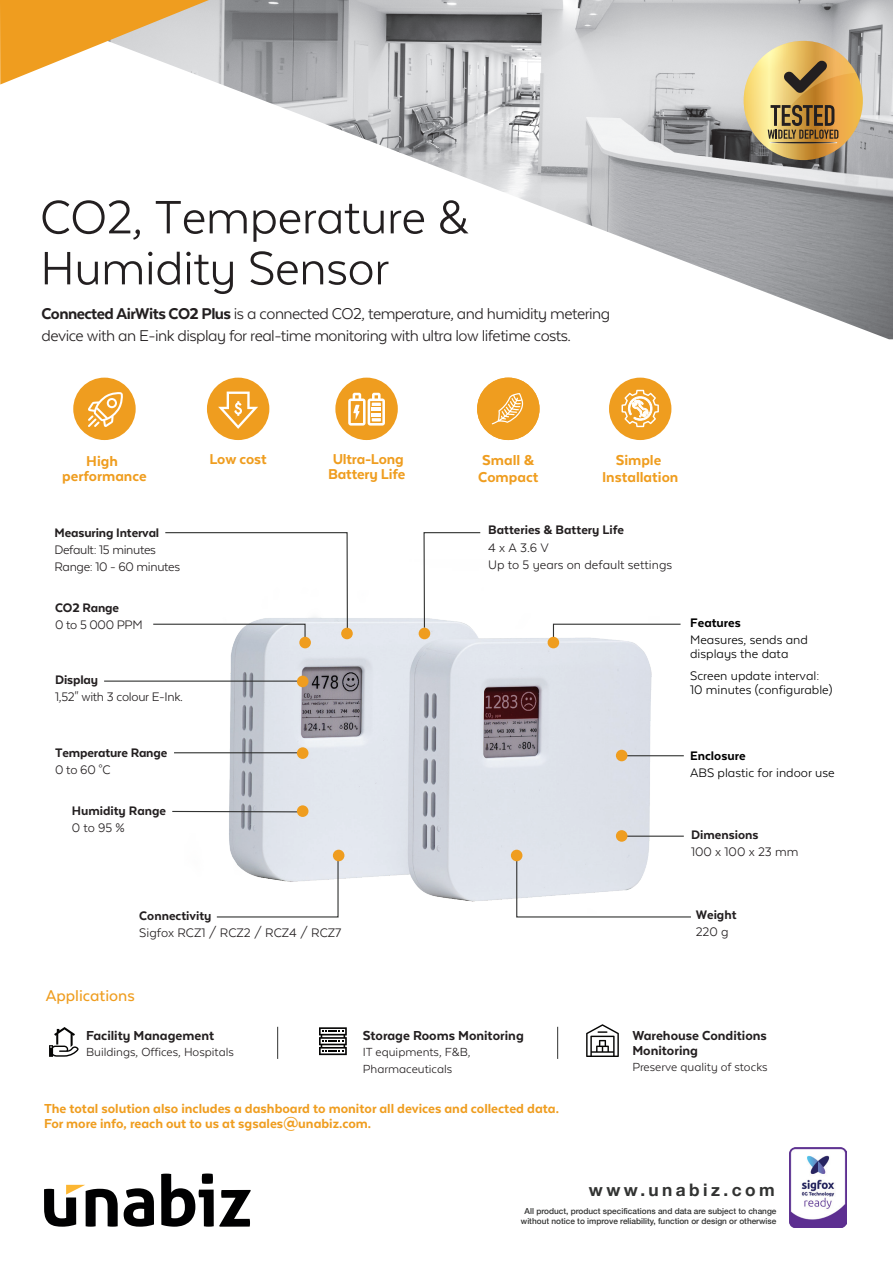
<style>
.page{position:relative;width:893px;height:1263px;background:#fff}
.page>*{position:absolute;margin:0;border:0;box-sizing:border-box;transform-origin:0 0}
.t1{font:54px/51px "Texta Alt";letter-spacing:-.01em;color:#231f20}
.t2{font:18px/21.6px "Texta Alt";letter-spacing:-.03em;color:#231f20}
.t3{font:500 18px "Texta Alt";color:#ef9d1f}
.t4{font:700 17.25px "Helvetica Neue";letter-spacing:.2em;color:#323332}
.t5{font:800 16.5px/15px "Texta Alt";color:#ef9d1f}
.t6{font:800 15px/15px "Texta Alt";color:#ef9d1f}
.t7{font:800 15px/15px "Texta Alt";color:#231f20}
.t8{font:800 14.25px "Texta Alt";color:#231f20}
.t9{font:14.25px/17.1px "Texta Alt";color:#231f20}
.t10{font:14.25px/13.5px "Texta Alt";color:#000001}
.t11{font:14.25px/17.1px "Texta Alt";letter-spacing:-.025em;color:#231f20}
.t12{font:14.25px "Texta Alt";letter-spacing:-.02em;color:#231f20}
.t13{font:800 14.25px "Texta Alt";color:#000001}
.t14{font:13.5px/16.2px "Texta Alt";color:#231f20}
.t15{font:500 8.25px/10.5px "Helvetica Neue";color:#323332;text-align:center}
.s1{font-weight:800}
</style>
<div class="page">
<img style="left:185px;top:618px;width:499px;height:284px">
<img style="left:209px;top:0;width:684px;height:339px">
<svg style="left:744px;top:41px;width:119px;height:119px"></svg>
<svg style="left:124px;top:1188px;width:30px;height:39px"></svg>
<svg style="left:161px;top:1173px;width:90px;height:54px"></svg>
<svg style="left:44px;top:1185px;width:74px;height:42px"></svg>
<svg style="left:423px;top:532px;width:58px;height:97px"></svg>
<div style="left:419px;top:628px;width:11px;height:11px;background:#ef9d1f;border-radius:50%"></div>
<hr style="left:172px;top:811px;width:129px;height:1px;background:#323332">
<div style="left:297px;top:805px;width:11px;height:12px;background:#ef9d1f;border-radius:50%"></div>
<hr style="left:620px;top:755px;width:64px;height:1px;background:#323332">
<div style="left:616px;top:750px;width:11px;height:11px;background:#ef9d1f;border-radius:50%"></div>
<hr style="left:620px;top:836px;width:64px;height:1px;background:#323332">
<div style="left:616px;top:830px;width:11px;height:12px;background:#ef9d1f;border-radius:50%"></div>
<svg style="left:0;top:0;width:209px;height:85px"></svg>
<svg style="left:744px;top:41px;width:112px;height:109px"></svg>
<div style="left:335px;top:378px;width:63px;height:62px;background:#ef9d1f;border-radius:50%"></div>
<svg style="left:348px;top:393px;width:37px;height:33px"></svg>
<div style="left:207px;top:378px;width:62px;height:62px;background:#ef9d1f;border-radius:50%"></div>
<svg style="left:218px;top:392px;width:40px;height:37px"></svg>
<div style="left:477px;top:378px;width:62px;height:62px;background:#ef9d1f;border-radius:50%"></div>
<svg style="left:492px;top:386px;width:47px;height:38px"></svg>
<div style="left:609px;top:378px;width:62px;height:62px;background:#ef9d1f;border-radius:50%"></div>
<svg style="left:621px;top:390px;width:38px;height:37px"></svg>
<div style="left:73px;top:378px;width:63px;height:62px;background:#ef9d1f;border-radius:50%"></div>
<svg style="left:88px;top:392px;width:35px;height:35px"></svg>
<hr style="left:174px;top:752px;width:129px;height:1px;background:#323332">
<div style="left:297px;top:747px;width:11px;height:12px;background:#ef9d1f;border-radius:50%"></div>
<hr style="left:104px;top:680px;width:201px;height:2px;background:#323332">
<div style="left:297px;top:676px;width:11px;height:11px;background:#ef9d1f;border-radius:50%"></div>
<div style="left:341px;top:628px;width:12px;height:11px;background:#ef9d1f;border-radius:50%"></div>
<svg style="left:49px;top:1027px;width:30px;height:30px"></svg>
<svg style="left:319px;top:1027px;width:28px;height:28px"></svg>
<svg style="left:586px;top:1024px;width:33px;height:33px"></svg>
<svg style="left:153px;top:532px;width:195px;height:113px"></svg>
<div style="left:299px;top:637px;width:12px;height:11px;background:#ef9d1f;border-radius:50%"></div>
<svg style="left:552px;top:623px;width:130px;height:22px"></svg>
<div style="left:548px;top:637px;width:11px;height:11px;background:#ef9d1f;border-radius:50%"></div>
<svg style="left:216px;top:854px;width:123px;height:64px"></svg>
<div style="left:333px;top:850px;width:11px;height:11px;background:#ef9d1f;border-radius:50%"></div>
<svg style="left:516px;top:854px;width:175px;height:64px"></svg>
<div style="left:511px;top:850px;width:11px;height:11px;background:#ef9d1f;border-radius:50%"></div>
<img style="left:790px;top:1147px;width:56px;height:80px">
<h1 class="t1" style="left:40px;top:191px;width:430px">CO2, Temperature &amp;<br>Humidity Sensor</h1>
<p class="t2" style="left:41px;top:303px;width:570px"><span class="s1">Connected AirWits CO2 Plus</span> is a connected CO2, temperature, and humidity metering device with an E-ink display for real-time monitoring with ultra low lifetime costs.</p>
<p class="t5" style="left:62px;top:453px;width:86px;text-align:center">High performance</p>
<p class="t8" style="left:55px;top:525px;width:106px">Measuring Interval</p>
<p class="t11" style="left:54px;top:541px;width:127px">Default: 15 minutes<br>Range: 10 - 60 minutes</p>
<p class="t8" style="left:55px;top:600px;width:66px">CO2 Range</p>
<p class="t9" style="left:55px;top:616px;width:89px">0 to 5 000 PPM</p>
<p class="t8" style="left:55px;top:672px;width:45px">Display</p>
<p class="t12" style="left:55px;top:690px;width:129px">1,52" with 3 colour E-Ink.</p>
<p class="t8" style="left:55px;top:745px;width:114px">Temperature Range</p>
<p class="t9" style="left:55px;top:761px;width:57px">0 to 60 °C</p>
<p class="t8" style="left:72px;top:803px;width:96px">Humidity Range</p>
<p class="t9" style="left:72px;top:819px;width:55px">0 to 95 %</p>
<p class="t5" style="left:328px;top:451px;width:79px">Ultra-Long<br>Battery Life</p>
<p class="t5" style="left:209px;top:451px;width:59px">Low cost</p>
<p class="t5" style="left:478px;top:452px;width:62px;line-height:16.5px">Small &amp;<br>Compact</p>
<p class="t5" style="left:602px;top:452px;width:78px;line-height:16.5px;text-align:center">Simple<br>Installation</p>
<p class="t8" style="left:488px;top:523px;width:138px">Batteries &amp; Battery Life</p>
<p class="t9" style="left:488px;top:539px;width:186px">4 x A 3.6 V<br>Up to 5 years on default settings</p>
<p class="t13" style="left:690px;top:616px;width:52px">Features</p>
<p class="t10" style="left:690px;top:633px;width:119px">Measures, sends and displays the data</p>
<p class="t10" style="left:690px;top:669px;width:144px">Screen update interval:<br>10 minutes (configurable)</p>
<p class="t13" style="left:690px;top:748px;width:57px">Enclosure</p>
<p class="t10" style="left:690px;top:766px;width:146px">ABS plastic for indoor use</p>
<p class="t8" style="left:691px;top:827px;width:69px">Dimensions</p>
<p class="t9" style="left:691px;top:843px;width:109px">100 x 100 x 23 mm</p>
<p class="t8" style="left:139px;top:908px;width:74px">Connectivity</p>
<p class="t9" style="left:139px;top:924px;width:203px">Sigfox RCZ1 / RCZ2 / RCZ4 / RCZ7</p>
<p class="t8" style="left:696px;top:907px;width:42px">Weight</p>
<p class="t9" style="left:696px;top:923px;width:35px">220 g</p>
<p class="t3" style="left:46px;top:986px;width:91px">Applications</p>
<p class="t7" style="left:86px;top:1028px;width:129px">Facility Management</p>
<p class="t14" style="left:86px;top:1044px;width:149px">Buildings, Offices, Hospitals</p>
<p class="t7" style="left:363px;top:1028px;width:163px">Storage Rooms Monitoring</p>
<p class="t14" style="left:363px;top:1044px;width:109px">IT equipments, F&amp;B,<br>Pharmaceuticals</p>
<p class="t6" style="left:44px;top:1100px;width:516px">The total solution also includes a dashboard to monitor all devices and collected data.<br>For more info, reach out to us at sgsales@unabiz.com.</p>
<p class="t7" style="left:632px;top:1028px;width:136px">Warehouse Conditions<br>Monitoring</p>
<p class="t14" style="left:632px;top:1059px;width:137px">Preserve quality of stocks</p>
<p class="t4" style="left:589px;top:1176px;width:187px">www.unabiz.com</p>
<p class="t15" style="left:521px;top:1205px;width:257px">All product, product specifications and data are subject to change without notice to improve reliability, function or design or otherwise</p>
</div>
